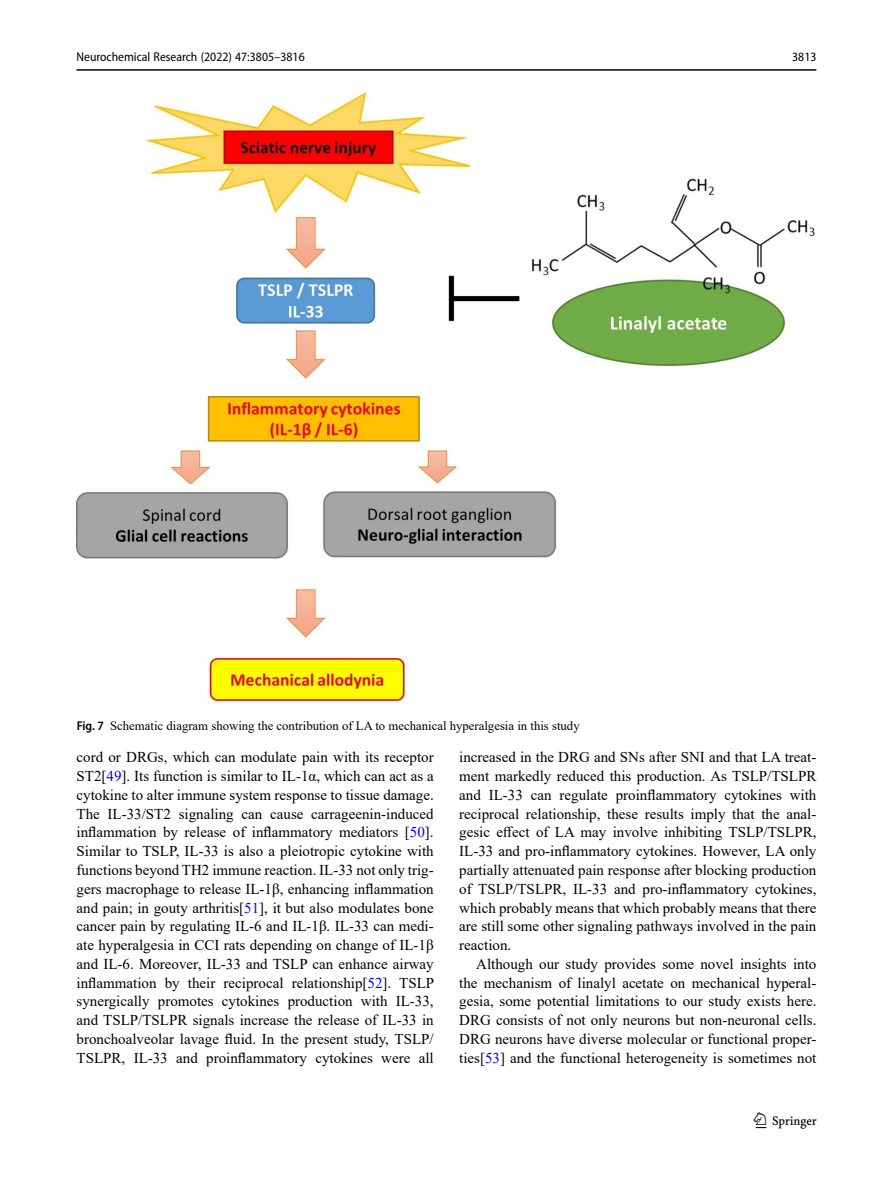
<style>
.page{position:relative;width:893px;height:1187px;background:#fff}
.page>*{position:absolute;margin:0;border:0;box-sizing:border-box;transform-origin:0 0}
.t1{font:22.5px "Springnew";color:#000}
.Body_Text_Indent{font:15px/18.8px "Times New Roman";color:#000;text-align:justify}
.Figure_Caption{font:12.75px "Times New Roman";color:#000}
.t2{font:semi-condensed 12.75px "Myriad Pro";color:#000}
.s1{font-family:"Myriad Pro";font-weight:600;font-stretch:semi-condensed}
.s2{color:#00f}
</style>
<div class="page">
<hr style="left:77px;top:69px;width:739px;height:2px;background:#000">
<img style="left:77px;top:91px;width:738px;height:611px">
<p class="t2" style="left:77px;top:49px;width:230px">Neurochemical Research (2022) 47:3805–3816</p>
<p class="t2" style="left:792px;top:49px;width:26px">3813</p>
<p class="Figure_Caption" style="left:77px;top:716px;width:504px"><span class="s1">Fig. 7</span> Schematic diagram showing the contribution of LA to mechanical hyperalgesia in this study</p>
<p class="Body_Text_Indent" style="left:77px;top:747px;width:359px">cord or DRGs, which can modulate pain with its receptor ST2[<span class="s2">49</span>]. Its function is similar to IL-1α, which can act as a cytokine to alter immune system response to tissue damage.<br>The IL-33/ST2 signaling can cause carrageenin-induced inflammation by release of inflammatory mediators [<span class="s2">50</span>].<br>Similar to TSLP, IL-33 is also a pleiotropic cytokine with functions beyond TH2 immune reaction. IL-33 not only trig&shy;gers macrophage to release IL-1β, enhancing inflammation and pain; in gouty arthritis[<span class="s2">51</span>], it but also modulates bone cancer pain by regulating IL-6 and IL-1β. IL-33 can medi&shy;ate hyperalgesia in CCI rats depending on change of IL-1β and IL-6. Moreover, IL-33 and TSLP can enhance airway inflammation by their reciprocal relationship[<span class="s2">52</span>]. TSLP synergically promotes cytokines production with IL-33, and TSLP/TSLPR signals increase the release of IL-33 in bronchoalveolar lavage fluid. In the present study, TSLP/ TSLPR, IL-33 and proinflammatory cytokines were all</p>
<p class="Body_Text_Indent" style="left:459px;top:747px;width:359px">increased in the DRG and SNs after SNI and that LA treat&shy;ment markedly reduced this production. As TSLP/TSLPR and IL-33 can regulate proinflammatory cytokines with reciprocal relationship, these results imply that the anal&shy;gesic effect of LA may involve inhibiting TSLP/TSLPR, IL-33 and pro-inflammatory cytokines. However, LA only partially attenuated pain response after blocking production of TSLP/TSLPR, IL-33 and pro-inflammatory cytokines, which probably means that which probably means that there are still some other signaling pathways involved in the pain reaction.</p>
<p class="Body_Text_Indent" style="left:459px;top:953px;width:359px;text-indent:17px">Although our study provides some novel insights into the mechanism of linalyl acetate on mechanical hyperal&shy;gesia, some potential limitations to our study exists here.<br>DRG consists of not only neurons but non-neuronal cells.<br>DRG neurons have diverse molecular or functional proper&shy;ties[<span class="s2">53</span>] and the functional heterogeneity is sometimes not</p>
<h1 class="t1" style="left:756px;top:1107px;width:63px">1 3</h1>
</div>
